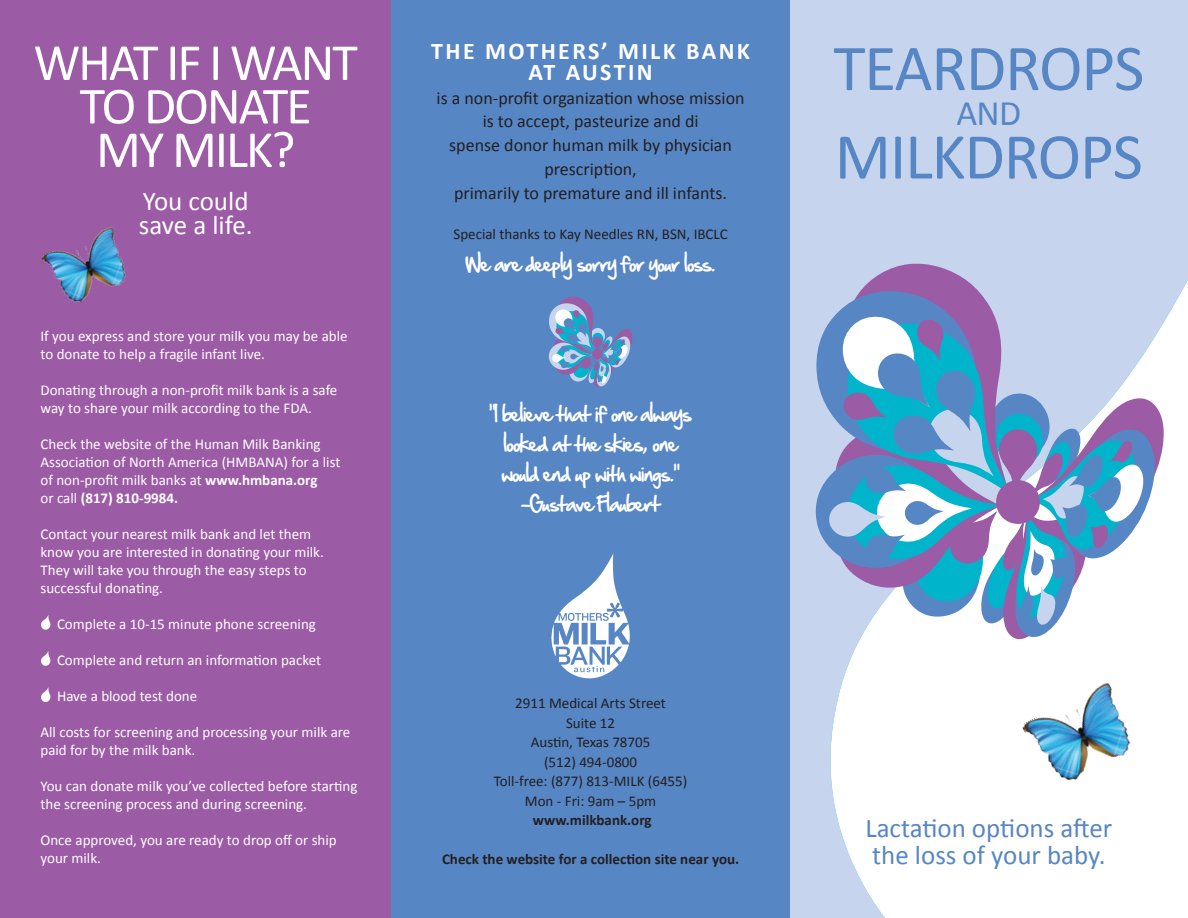
<style>
.page{position:relative;width:1188px;height:918px;background:#fff}
.page>*{position:absolute;margin:0;border:0;box-sizing:border-box;transform-origin:0 0}
.t1{font:66px "Calibri";letter-spacing:-.02em;color:#5786c5}
.t2{font:52.5px "Calibri";letter-spacing:-.04em;color:#fff}
.t3{font:36px "Calibri";color:#5786c5}
.t4{font:27px/27px "Calibri";color:#5786c5}
.t5{font:27px/24px "Calibri";color:#fff}
.t6{font:700 24px/21px "Calibri";letter-spacing:.1em;color:#fff;text-align:center}
.t7{font:18px/24px "Calibri";color:#231f20;text-align:center}
.t8{font:18px/30px "Hand Of Sean";letter-spacing:-.02em;color:#fff;text-align:center}
.t9{font:15px/18px "Calibri";color:#fff}
.t10{font:15px/19.5px "Calibri";color:#231f20;text-align:center}
.t11{font:700 15px "Calibri";color:#231f20}
.s1{font-weight:700}
</style>
<div class="page">
<div style="left:790px;top:0;width:398px;height:918px;background:#c6d5ed"></div>
<svg style="left:822px;top:280px;width:366px;height:638px"></svg>
<svg style="left:815px;top:261px;width:350px;height:380px"></svg>
<div style="left:996px;top:480px;width:44px;height:44px;background:#9b5ba5;border-radius:50%"></div>
<div style="left:0;top:0;width:391px;height:918px;background:#9b5ba5"></div>
<div style="left:391px;top:0;width:399px;height:918px;background:#5786c5"></div>
<svg style="left:551px;top:554px;width:79px;height:124px"></svg>
<svg style="left:41px;top:615px;width:9px;height:15px"></svg>
<svg style="left:41px;top:651px;width:9px;height:15px"></svg>
<svg style="left:41px;top:687px;width:9px;height:15px"></svg>
<svg style="left:549px;top:297px;width:83px;height:90px"></svg>
<div style="left:592px;top:349px;width:11px;height:10px;background:#9b5ba5;border-radius:50%"></div>
<img style="left:1021px;top:681px;width:120px;height:109px">
<img style="left:41px;top:227px;width:85px;height:76px">
<h2 class="t2" style="left:34px;top:30px;width:229px">What if I want</h2>
<h2 class="t2" style="left:80px;top:73px;width:234px">to donate</h2>
<h2 class="t2" style="left:96px;top:117px;width:101px">my milk</h2>
<h2 class="t2" style="left:271px;top:117px;width:26px">?</h2>
<h3 class="t5" style="left:139px;top:188px;width:115px">You could save a life.</h3>
<p class="t9" style="left:40px;top:326px;width:309px">If you express and store your milk you may be able to donate to help a fragile infant live.</p>
<p class="t9" style="left:40px;top:380px;width:298px">Donating through a non-profit milk bank is a safe way to share your milk according to the FDA.</p>
<p class="t9" style="left:40px;top:434px;width:301px">Check the website of the H uman Milk Banking Association of North America (H MBANA) for a list of non-profit milk banks at <span class="s1">www.hmbana.org<br></span>or call <span class="s1">(817) 810-9984.</span></p>
<p class="t9" style="left:40px;top:524px;width:285px">Contact your nearest milk bank and let them know you are interested in donating your milk.<br>They will take you through the easy steps to successful donating.</p>
<p class="t9" style="left:57px;top:614px;width:261px">Complete a 10-15 minute phone screening</p>
<p class="t9" style="left:57px;top:650px;width:266px">Complete and return an information packet</p>
<p class="t9" style="left:40px;top:686px;width:158px">H ave a blood test done</p>
<p class="t9" style="left:40px;top:722px;width:311px">All costs for screening and processing your milk are paid for by the milk bank.</p>
<p class="t9" style="left:40px;top:776px;width:318px">You can donate milk you’ve collected before starting the screening process and during screening.</p>
<p class="t9" style="left:40px;top:830px;width:298px">Once approved, you are ready to drop off or ship your milk.</p>
<h3 class="t6" style="left:431px;top:39px;width:320px">THE MOTHERS’ MILK BANK<br>AT AUSTIN</h3>
<p class="t7" style="left:437px;top:85px;width:310px">is a non-profit organization whose mission is to accept, pasteurize and di<br>spense donor human milk by physician prescription,<br>primarily to premature and ill infants.</p>
<p class="t10" style="left:453px;top:223px;width:276px">Special thanks to Kay Needles RN, BSN, IBCLC</p>
<p class="t8" style="left:465px;top:249px;width:252px">We are deeply sorry for your loss.</p>
<p class="t8" style="left:490px;top:399px;width:203px">“I believe that if one always looked at the skies, one would end up with wings.” -Gustave Flaubert</p>
<p class="t10" style="left:494px;top:693px;width:195px">2911 Medical Arts Street<br>Suite 12<br>Austin, Texas 78705<br>(512) 494-0800<br>Toll-free: (877) 813-MILK (6455)<br>Mon - Fri: 9am – 5pm</p>
<p class="t11" style="left:533px;top:811px;width:120px">www.milkbank.org</p>
<p class="t11" style="left:442px;top:850px;width:299px">Check the website for a collection site near you.</p>
<h1 class="t1" style="left:833px;top:27px;width:313px">Teardrops</h1>
<h3 class="t3" style="left:956px;top:90px;width:66px">and</h3>
<h1 class="t1" style="left:835px;top:116px;width:310px">milkdrops</h1>
<h3 class="t4" style="left:865px;top:813px;width:249px">Lactation options after the loss of your baby.</h3>
</div>
